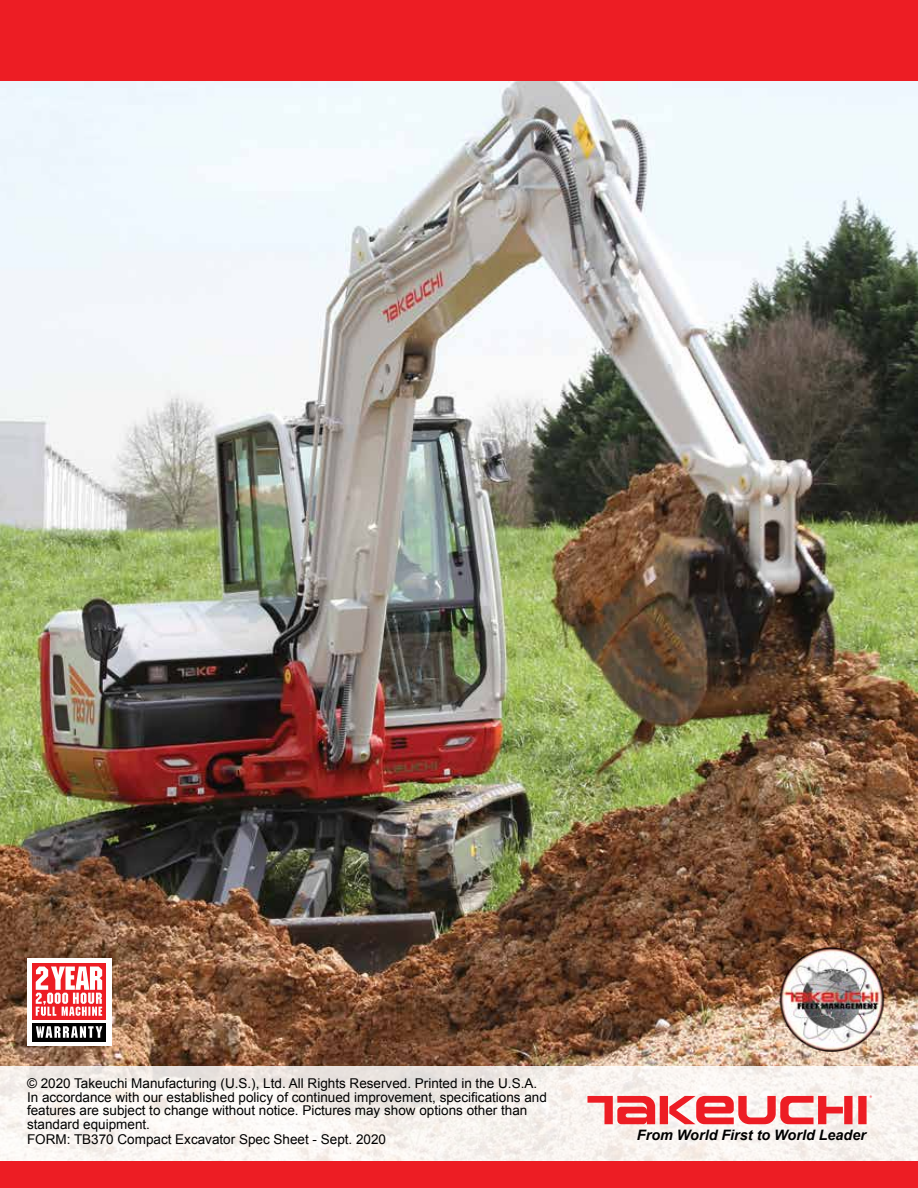
<style>
.page{position:relative;width:918px;height:1188px;background:#fff}
.page>*{position:absolute;margin:0;border:0;box-sizing:border-box;transform-origin:0 0}
.t1{font:italic 700 14.4px "Arial";color:#000}
.t2{font:13.5px/13.5px "Arial";color:#000}
.t3{font:5.7px "Hira Kaku Pro W3 90 ms RKSJ H";color:#ed1d24}
</style>
<div class="page">
<img style="left:0;top:81px;width:918px;height:985px">
<div style="left:0;top:0;width:918px;height:81px;background:#ed1d24"></div>
<svg style="left:0;top:1066px;width:918px;height:95px;fill:#f9f4f0"></svg>
<div style="left:858px;top:1096px;width:9px;height:28px;background:#ed1d24"></div>
<div style="left:844px;top:1096px;width:9px;height:28px;background:#ed1d24"></div>
<div style="left:660px;top:1096px;width:8px;height:28px;background:#ed1d24"></div>
<svg style="left:669px;top:1096px;width:174px;height:28px"></svg>
<svg style="left:587px;top:1096px;width:68px;height:28px"></svg>
<div style="left:0;top:1161px;width:918px;height:27px;background:#ed1d24"></div>
<div style="left:27px;top:958px;width:84px;height:87px;background:#fff"></div>
<div style="left:32px;top:963px;width:74px;height:56px;background:#ed1d24"></div>
<div style="left:32px;top:1023px;width:74px;height:18px;background:#000"></div>
<svg style="left:36px;top:1026px;width:66px;height:12px"></svg>
<svg style="left:36px;top:967px;width:66px;height:49px"></svg>
<img style="left:776px;top:948px;width:111px;height:103px">
<p class="t2" style="left:27px;top:1077px;width:521px">© 2020 Takeuchi Manufacturing (U.S.), Ltd. All Rights Reserved. Printed in the U.S.A.<br>In accordance with our established policy of continued improvement, specifications and features are subject to change without notice. Pictures may show options other than standard equipment.</p>
<p class="t2" style="left:27px;top:1133px;width:361px">FORM: TB370 Compact Excavator Spec Sheet - Sept. 2020</p>
<p class="t3" style="left:870px;top:1095px;width:4px">®</p>
<p class="t1" style="left:637px;top:1125px;width:231px">From World First to World Leader</p>
</div>
